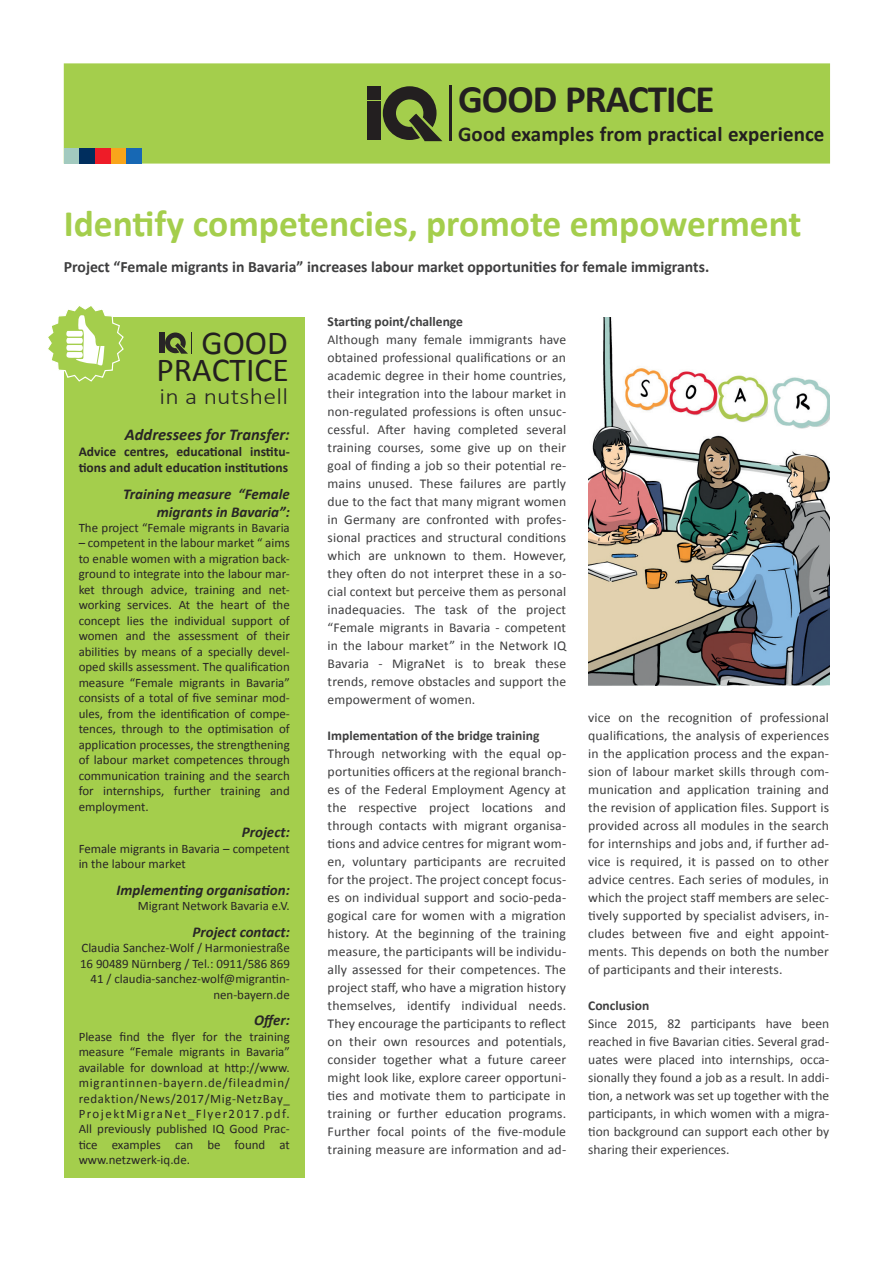
<style>
.page{position:relative;width:893px;height:1263px;background:#fff}
.page>*{position:absolute;margin:0;border:0;box-sizing:border-box;transform-origin:0 0}
.t1{font:700 39px "Calibri";letter-spacing:-.025em;color:#231f20}
.t2{font:700 37.5px "Calibri";color:#a4ce4c}
.t3{font:33.6px/27.2px "Calibri";color:#231f20;text-align:right}
.t4{font:300 22.95px "Calibri";letter-spacing:.01em;color:#282526;scale:1.12 1}
.t5{font:700 21px "Calibri";letter-spacing:.005em;color:#231f20}
.t6{font:italic 700 16.5px "Calibri";color:#282526}
.t7{font:700 15.75px "Calibri";color:#3e3e3f}
.t8{font:italic 700 15px/18px "Calibri";color:#282526;text-align:right}
.t9{font:13.5px/18px "Calibri";letter-spacing:.01em;color:#3e3e3f;text-align:justify}
.t10{font:700 13.5px/16.2px "Calibri";color:#282526}
.t11{font:700 13.5px "Calibri";color:#3e3e3f}
.t12{font:12.9px/15.5px "Calibri";color:#282526;text-align:justify}
</style>
<div class="page">
<div style="left:64px;top:318px;width:241px;height:860px;background:#a4ce4c"></div>
<div style="left:64px;top:63px;width:766px;height:101px;background:#a4ce4c"></div>
<div style="left:95px;top:148px;width:16px;height:16px;background:#ee1c28"></div>
<div style="left:64px;top:148px;width:15px;height:16px;background:#a2cabf"></div>
<div style="left:111px;top:148px;width:15px;height:16px;background:#f9a51b"></div>
<div style="left:126px;top:148px;width:16px;height:16px;background:#1768b4"></div>
<div style="left:79px;top:148px;width:16px;height:16px;background:#002e5e"></div>
<svg style="left:48px;top:306px;width:77px;height:76px"></svg>
<svg style="left:159px;top:332px;width:33px;height:22px"></svg>
<img style="left:588px;top:318px;width:241px;height:368px">
<div style="left:368px;top:102px;width:13px;height:38px;background:#231f20"></div>
<div style="left:368px;top:86px;width:13px;height:13px;background:#231f20"></div>
<svg style="left:383px;top:86px;width:59px;height:55px"></svg>
<hr style="left:450px;top:86px;width:2px;height:55px;background:#231f20">
<h1 class="t1" style="left:458px;top:74px;width:258px">GOOD PRACTICE</h1>
<h3 class="t5" style="left:458px;top:120px;width:368px">Good examples from practical experience</h3>
<h2 class="t2" style="left:64px;top:199px;width:739px">Identify competencies, promote empowerment</h2>
<p class="t7" style="left:64px;top:256px;width:647px">Project “Female migrants in Bavaria” increases labour market opportunities for female immigrants.</p>
<h3 class="t3" style="left:157px;top:329px;width:134px">GOOD<br>PRACTICE</h3>
<h3 class="t4" style="left:160px;top:382px;width:116px">in a nutshell</h3>
<p class="t6" style="left:125px;top:424px;width:166px">Addressees for Transfer:</p>
<p class="t10" style="left:79px;top:443px;width:213px">Advice centres, educational institu&shy;tions and adult education institutions</p>
<p class="t8" style="left:123px;top:485px;width:168px">Training measure “Female migrants in Bavaria”:</p>
<p class="t12" style="left:79px;top:520px;width:213px">The project “Female migrants in Bavaria</p>
<p class="t12" style="left:79px;top:535px;width:213px">– competent in the labour market “ aims to enable women with a migration back&shy;ground to integrate into the labour mar&shy;ket through advice, training and net&shy;working services. At the heart of the concept lies the individual support of women and the assessment of their abilities by means of a specially devel&shy;oped skills assessment. The qualification measure “Female migrants in Bavaria” consists of a total of five seminar mod&shy;ules, from the identification of compe&shy;tences, through to the optimisation of application processes, the strengthening of labour market competences through communication training and the search for internships, further training and employment.</p>
<p class="t8" style="left:242px;top:823px;width:49px">Project:</p>
<p class="t12" style="left:79px;top:841px;width:213px">Female migrants in Bavaria – competent in the labour market</p>
<p class="t8" style="left:116px;top:881px;width:175px">Implementing organisation:</p>
<p class="t12" style="left:138px;top:898px;width:153px">Migrant Network Bavaria e.V.</p>
<p class="t8" style="left:193px;top:923px;width:99px">Project contact:</p>
<p class="t12" style="left:80px;top:940px;width:211px;text-align:right">Claudia Sanchez-Wolf / Harmoniestraße 16 90489 Nürnberg / Tel.: 0911/586 869<br>41 / claudia-sanchez-wolf@migrantin&shy;nen-bayern.de</p>
<p class="t8" style="left:254px;top:1011px;width:37px">Offer:</p>
<p class="t12" style="left:79px;top:1028px;width:213px">Please find the flyer for the training measure “Female migrants in Bavaria” available for download at http://www. migrantinnen-bayern.de/fileadmin/ redaktion/News/2017/Mig-NetzBay_ ProjektMigraNet_Flyer2017.pdf.<br>All previously published IQ Good Prac&shy;tice examples can be found at www.netzwerk-iq.de.</p>
<p class="t11" style="left:328px;top:312px;width:137px">Starting point/challenge</p>
<p class="t9" style="left:328px;top:330px;width:240px">Although many female immigrants have obtained professional qualifications or an academic degree in their home countries, their integration into the labour market in non-regulated professions is often unsuc&shy;cessful. After having completed several training courses, some give up on their goal of finding a job so their potential re&shy;mains unused. These failures are partly due to the fact that many migrant women in Germany are confronted with profes&shy;sional practices and structural conditions which are unknown to them. However, they often do not interpret these in a so&shy;cial context but perceive them as personal inadequacies. The task of the project “Female migrants in Bavaria - competent in the labour market” in the Network IQ Bavaria - MigraNet is to break these trends, remove obstacles and support the empowerment of women.</p>
<p class="t11" style="left:328px;top:726px;width:213px">Implementation of the bridge training</p>
<p class="t9" style="left:328px;top:744px;width:240px">Through networking with the equal op&shy;portunities officers at the regional branch&shy;es of the Federal Employment Agency at the respective project locations and through contacts with migrant organisa&shy;tions and advice centres for migrant wom&shy;en, voluntary participants are recruited for the project. The project concept focus&shy;es on individual support and socio-peda&shy;gogical care for women with a migration history. At the beginning of the training measure, the participants will be individu&shy;ally assessed for their competences. The project staff, who have a migration history themselves, identify individual needs.<br>They encourage the participants to reflect on their own resources and potentials, consider together what a future career might look like, explore career opportuni&shy;ties and motivate them to participate in training or further education programs.<br>Further focal points of the five-module training measure are information and ad-</p>
<p class="t9" style="left:588px;top:708px;width:242px">vice on the recognition of professional qualifications, the analysis of experiences in the application process and the expan&shy;sion of labour market skills through com&shy;munication and application training and the revision of application files. Support is provided across all modules in the search for internships and jobs and, if further ad&shy;vice is required, it is passed on to other advice centres. Each series of modules, in which the project staff members are selec&shy;tively supported by specialist advisers, in&shy;cludes between five and eight appoint&shy;ments. This depends on both the number of participants and their interests.</p>
<p class="t11" style="left:588px;top:996px;width:63px">Conclusion</p>
<p class="t9" style="left:588px;top:1014px;width:242px">Since 2015, 82 participants have been reached in five Bavarian cities. Several grad&shy;uates were placed into internships, occa&shy;sionally they found a job as a result. In addi&shy;tion, a network was set up together with the participants, in which women with a migra&shy;tion background can support each other by sharing their experiences.</p>
</div>
